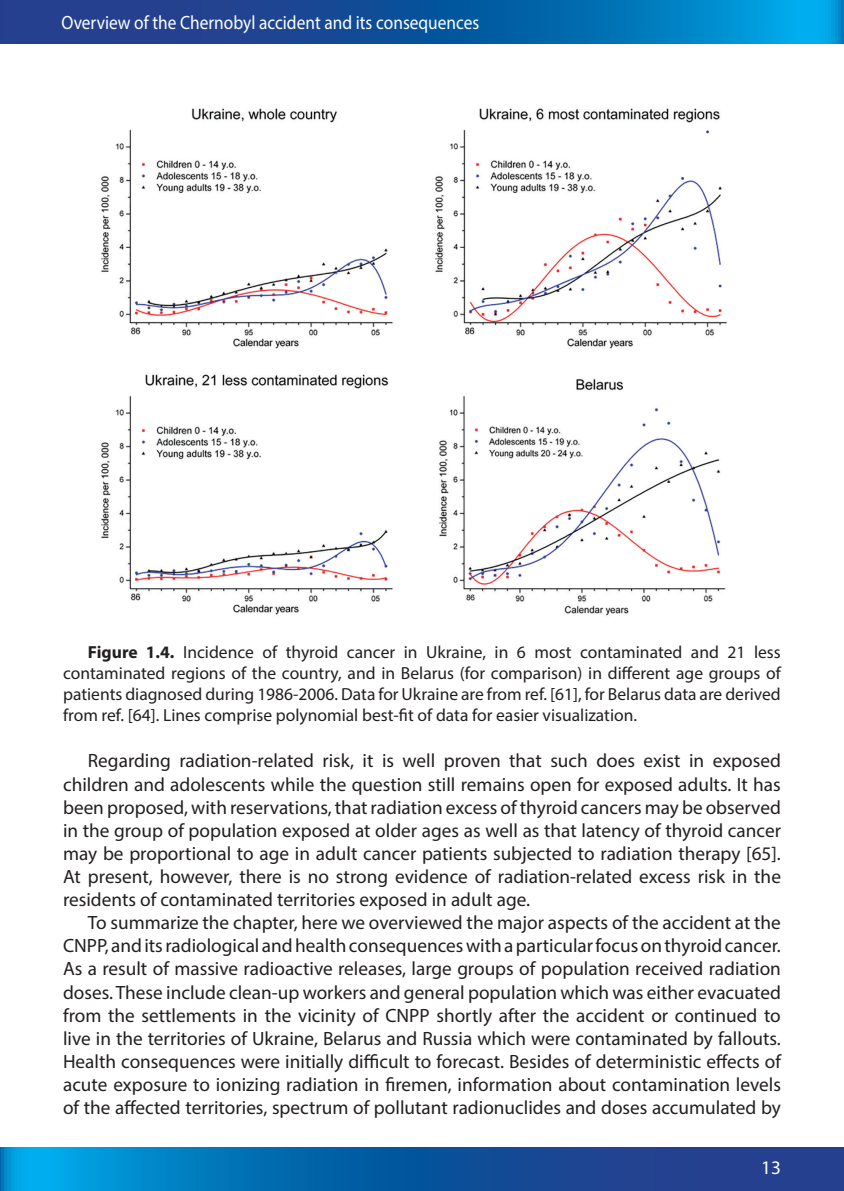
<style>
.page{position:relative;width:844px;height:1191px;background:#fff}
.page>*{position:absolute;margin:0;border:0;box-sizing:border-box;transform-origin:0 0}
.Paragraph_Style_1{font:19.25px/23.1px "Myriad Pro";color:#231f20;text-align:justify}
.t1{font:19.25px "Myriad Pro";color:#fff;scale:.9 1}
.t2{font:19.25px "Myriad Pro";color:#fff}
.Paragraph_Style_1-2{font:17.5px/21px "Myriad Pro";color:#231f20;text-align:justify}
.s1{font-weight:700}
</style>
<div class="page">
<svg style="left:0;top:1147px;width:843px;height:44px;background:#0e60a8"></svg>
<svg style="left:0;top:0;width:843px;height:44px;background:#0f5fa8"></svg>
<img style="left:101px;top:108px;width:626px;height:508px">
<p class="t1" style="left:62px;top:11px;width:465px">Overview of the Chernobyl accident and its consequences</p>
<p class="Paragraph_Style_1-2" style="left:63px;top:641px;width:719px;text-indent:25px"><span class="s1">Figure 1.4.</span> Incidence of thyroid cancer in Ukraine, in 6 most contaminated and 21 less contaminated regions of the country, and in Belarus (for comparison) in different age groups of patients diagnosed during 1986-2006. Data for Ukraine are from ref. [61], for Belarus data are derived from ref. [64]. Lines comprise polynomial best-fit of data for easier visualization.</p>
<p class="Paragraph_Style_1" style="left:63px;top:749px;width:719px;text-indent:25px">Regarding radiation-related risk, it is well proven that such does exist in exposed children and adolescents while the question still remains open for exposed adults. It has been proposed, with reservations, that radiation excess of thyroid cancers may be observed in the group of population exposed at older ages as well as that latency of thyroid cancer may be proportional to age in adult cancer patients subjected to radiation therapy [65].<br>At present, however, there is no strong evidence of radiation-related excess risk in the residents of contaminated territories exposed in adult age.</p>
<p class="Paragraph_Style_1" style="left:63px;top:911px;width:719px;text-indent:25px">To summarize the chapter, here we overviewed the major aspects of the accident at the CNPP, and its radiological and health consequences with a particular focus on thyroid cancer.<br>As a result of massive radioactive releases, large groups of population received radiation doses. These include clean-up workers and general population which was either evacuated from the settlements in the vicinity of CNPP shortly after the accident or continued to live in the territories of Ukraine, Belarus and Russia which were contaminated by fallouts.<br>Health consequences were initially difficult to forecast. Besides of deterministic effects of acute exposure to ionizing radiation in firemen, information about contamination levels of the affected territories, spectrum of pollutant radionuclides and doses accumulated by</p>
<p class="t2" style="left:761px;top:1155px;width:21px">13</p>
</div>
